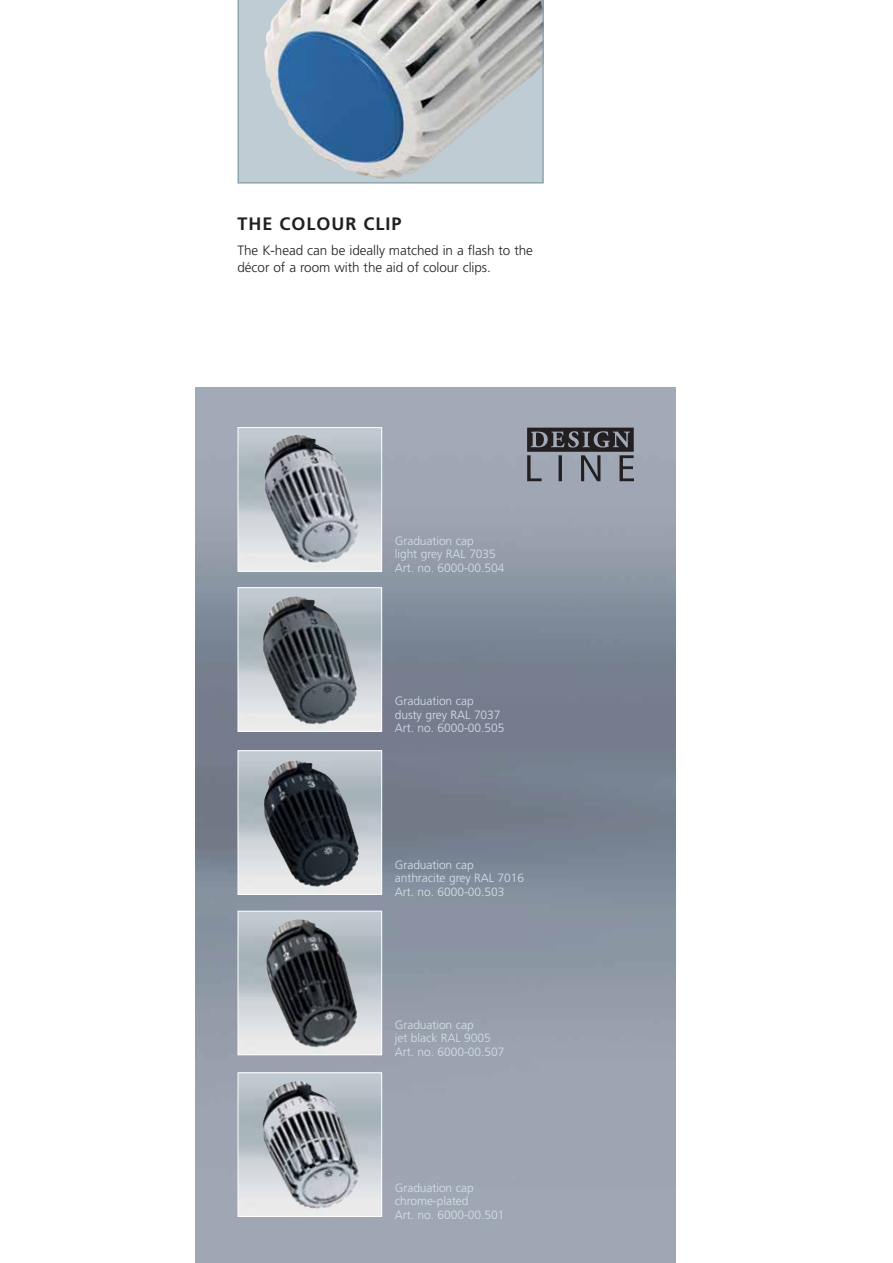
<style>
.page{position:relative;width:893px;height:1263px;background:#fff}
.page>*{position:absolute;margin:0;border:0;box-sizing:border-box;transform-origin:0 0}
.t1{font:700 18px "Frutiger";letter-spacing:.055em;color:#231f20}
.t2{font:300 13.5px/16.5px "Frutiger";letter-spacing:-.005em;color:#231f20}
.t3{font:300 12px/13.5px "Frutiger";letter-spacing:-.005em;color:#d7e1e7}
</style>
<div class="page">
<img style="left:195px;top:388px;width:480px;height:875px">
<img style="left:240px;top:429px;width:140px;height:141px">
<div style="left:238px;top:427px;width:144px;height:145px;border:1px solid #fff"></div>
<img style="left:240px;top:589px;width:140px;height:141px">
<div style="left:238px;top:587px;width:144px;height:145px;border:1px solid #fff"></div>
<img style="left:240px;top:752px;width:140px;height:141px">
<div style="left:238px;top:750px;width:144px;height:145px;border:1px solid #fff"></div>
<img style="left:240px;top:913px;width:140px;height:140px">
<div style="left:238px;top:911px;width:144px;height:144px;border:1px solid #fff"></div>
<img style="left:240px;top:1074px;width:140px;height:141px">
<div style="left:238px;top:1072px;width:144px;height:145px;border:1px solid #fff"></div>
<svg style="left:238px;top:0;width:306px;height:184px;background:#9faebb"></svg>
<img style="left:264px;top:435px;width:95px;height:129px">
<img style="left:263px;top:596px;width:94px;height:129px">
<img style="left:264px;top:760px;width:95px;height:127px">
<img style="left:266px;top:919px;width:91px;height:129px">
<img style="left:262px;top:1081px;width:97px;height:128px">
<svg style="left:527px;top:428px;width:106px;height:53px;background:#666971"></svg>
<h1 class="t1" style="left:238px;top:217px;width:166px">THE COLOUR CLIP</h1>
<p class="t2" style="left:238px;top:243px;width:297px">The K-head can be ideally matched in a flash to the décor of a room with the aid of colour clips.</p>
<p class="t3" style="left:395px;top:535px;width:111px">Graduation cap<br>light grey RAL 7035<br>Art. no. 6000-00.504</p>
<p class="t3" style="left:395px;top:695px;width:111px">Graduation cap<br>dusty grey RAL 7037<br>Art. no. 6000-00.505</p>
<p class="t3" style="left:395px;top:859px;width:131px">Graduation cap anthracite grey RAL 7016<br>Art. no. 6000-00.503</p>
<p class="t3" style="left:395px;top:1019px;width:111px">Graduation cap<br>jet black RAL 9005<br>Art. no. 6000-00.507</p>
<p class="t3" style="left:395px;top:1182px;width:111px">Graduation cap chrome-plated<br>Art. no. 6000-00.501</p>
</div>
